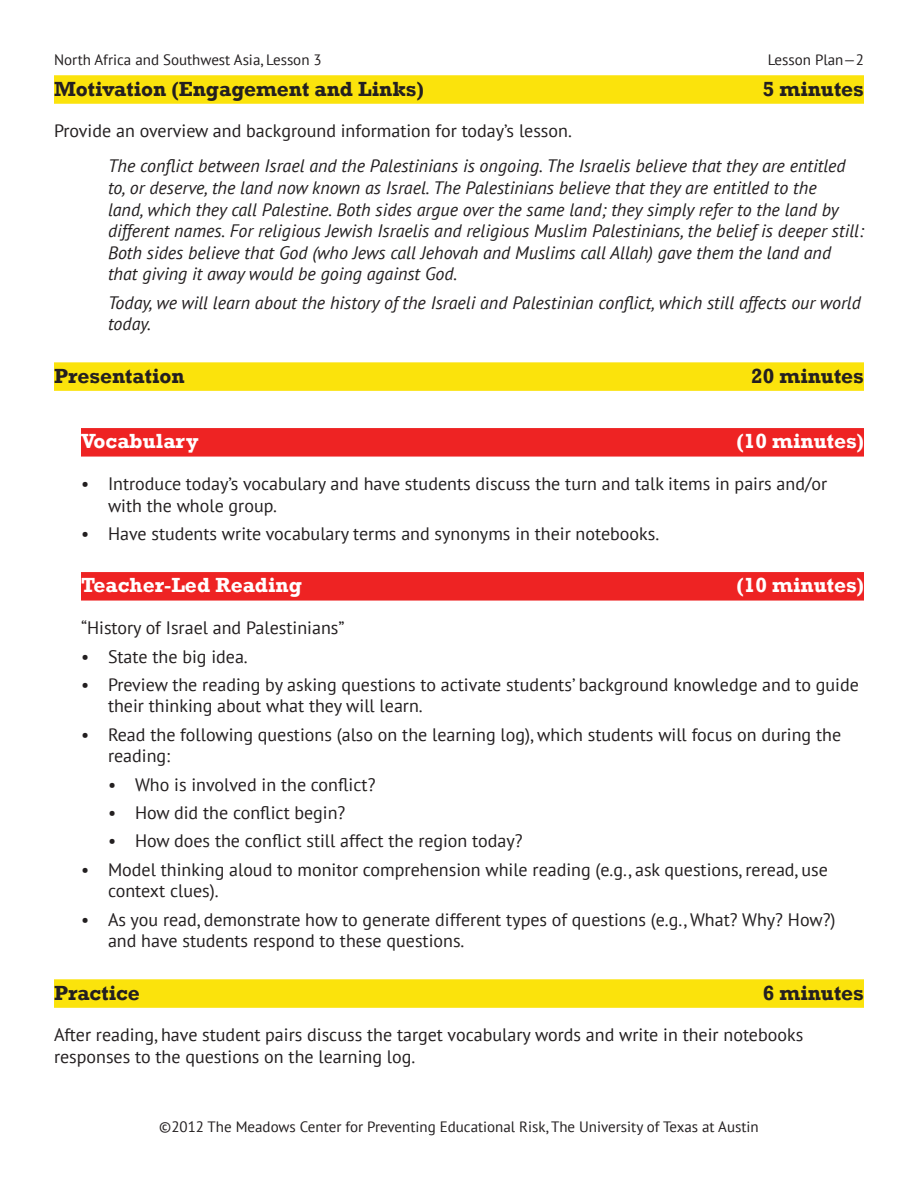
<style>
.page{position:relative;width:918px;height:1188px;background:#fff}
.page>*{position:absolute;margin:0;border:0;box-sizing:border-box;transform-origin:0 0}
.Heading_4{font:700 21px "Rockwell";color:#231f20}
.Heading_5{font:700 21px "Rockwell";color:#fff}
.Normal_Indent{font:18px/21.6px "PT Sans";color:#231f20}
.Script{font:italic 18px/21.6px "PT Sans";color:#231f20}
.t1{font:15px "PT Sans";color:#231f20}
</style>
<div class="page">
<div style="left:54px;top:75px;width:810px;height:29px;background:#fbe30c"></div>
<div style="left:54px;top:362px;width:810px;height:29px;background:#fbe30c"></div>
<div style="left:81px;top:428px;width:783px;height:29px;background:#ee2323"></div>
<div style="left:81px;top:572px;width:783px;height:29px;background:#ee2323"></div>
<div style="left:54px;top:979px;width:810px;height:29px;background:#fbe30c"></div>
<p class="t1" style="left:54px;top:50px;width:269px">North Africa and Southwest Asia, Lesson 3</p>
<p class="t1" style="left:768px;top:50px;width:98px">Lesson Plan—2</p>
<p class="Heading_4" style="left:54px;top:76px;width:371px">Motivation (Engagement and Links)</p>
<p class="Heading_4" style="left:763px;top:76px;width:103px">5 minutes</p>
<p class="Normal_Indent" style="left:54px;top:120px;width:519px">Provide an overview and background information for today’s lesson.</p>
<p class="Script" style="left:108px;top:155px;width:757px">The conflict between Israel and the Palestinians is ongoing. The Israelis believe that they are entitled to, or deserve, the land now known as Israel. The Palestinians believe that they are entitled to the<br>land, which they call Palestine. Both sides argue over the same land; they simply refer to the land by different names. For religious Jewish Israelis and religious Muslim Palestinians, the belief is deeper still:<br>Both sides believe that God (who Jews call Jehovah and Muslims call Allah) gave them the land and that giving it away would be going against God.</p>
<p class="Script" style="left:108px;top:291px;width:754px">Today, we will learn about the history of the Israeli and Palestinian conflict, which still affects our world today.</p>
<p class="Heading_4" style="left:54px;top:363px;width:132px">Presentation</p>
<p class="Heading_4" style="left:751px;top:363px;width:114px">20 minutes</p>
<p class="Heading_5" style="left:81px;top:429px;width:119px">Vocabulary</p>
<p class="Heading_5" style="left:737px;top:429px;width:129px">(10 minutes)</p>
<p class="Normal_Indent" style="left:108px;top:473px;width:721px;text-indent:-27px">• Introduce today’s vocabulary and have students discuss the turn and talk items in pairs and/or with the whole group.</p>
<p class="Normal_Indent" style="left:81px;top:523px;width:580px">• Have students write vocabulary terms and synonyms in their notebooks.</p>
<p class="Heading_5" style="left:81px;top:573px;width:222px">Teacher-Led Reading</p>
<p class="Heading_5" style="left:737px;top:573px;width:129px">(10 minutes)</p>
<p class="Normal_Indent" style="left:81px;top:617px;width:265px">“History of Israel and Palestinians”</p>
<p class="Normal_Indent" style="left:81px;top:645px;width:168px">• State the big idea.</p>
<p class="Normal_Indent" style="left:108px;top:673px;width:752px;text-indent:-27px">• Preview the reading by asking questions to activate students’ background knowledge and to guide their thinking about what they will learn.</p>
<p class="Normal_Indent" style="left:108px;top:723px;width:735px;text-indent:-27px">• Read the following questions (also on the learning log), which students will focus on during the reading:</p>
<p class="Normal_Indent" style="left:108px;top:773px;width:269px">• Who is involved in the conflict?</p>
<p class="Normal_Indent" style="left:108px;top:802px;width:239px">• How did the conflict begin?</p>
<p class="Normal_Indent" style="left:108px;top:830px;width:416px">• How does the conflict still affect the region today?</p>
<p class="Normal_Indent" style="left:108px;top:858px;width:721px;text-indent:-27px">• Model thinking aloud to monitor comprehension while reading (e.g., ask questions, reread, use context clues).</p>
<p class="Normal_Indent" style="left:108px;top:908px;width:729px;text-indent:-27px">• As you read, demonstrate how to generate different types of questions (e.g., What? Why? How?) and have students respond to these questions.</p>
<p class="Heading_4" style="left:54px;top:980px;width:87px">Practice</p>
<p class="Heading_4" style="left:763px;top:980px;width:103px">6 minutes</p>
<p class="Normal_Indent" style="left:54px;top:1024px;width:751px">After reading, have student pairs discuss the target vocabulary words and write in their notebooks responses to the questions on the learning log.</p>
<p class="t1" style="left:159px;top:1117px;width:601px">©2012 The Meadows Center for Preventing Educational Risk, The University of Texas at Austin</p>
</div>
